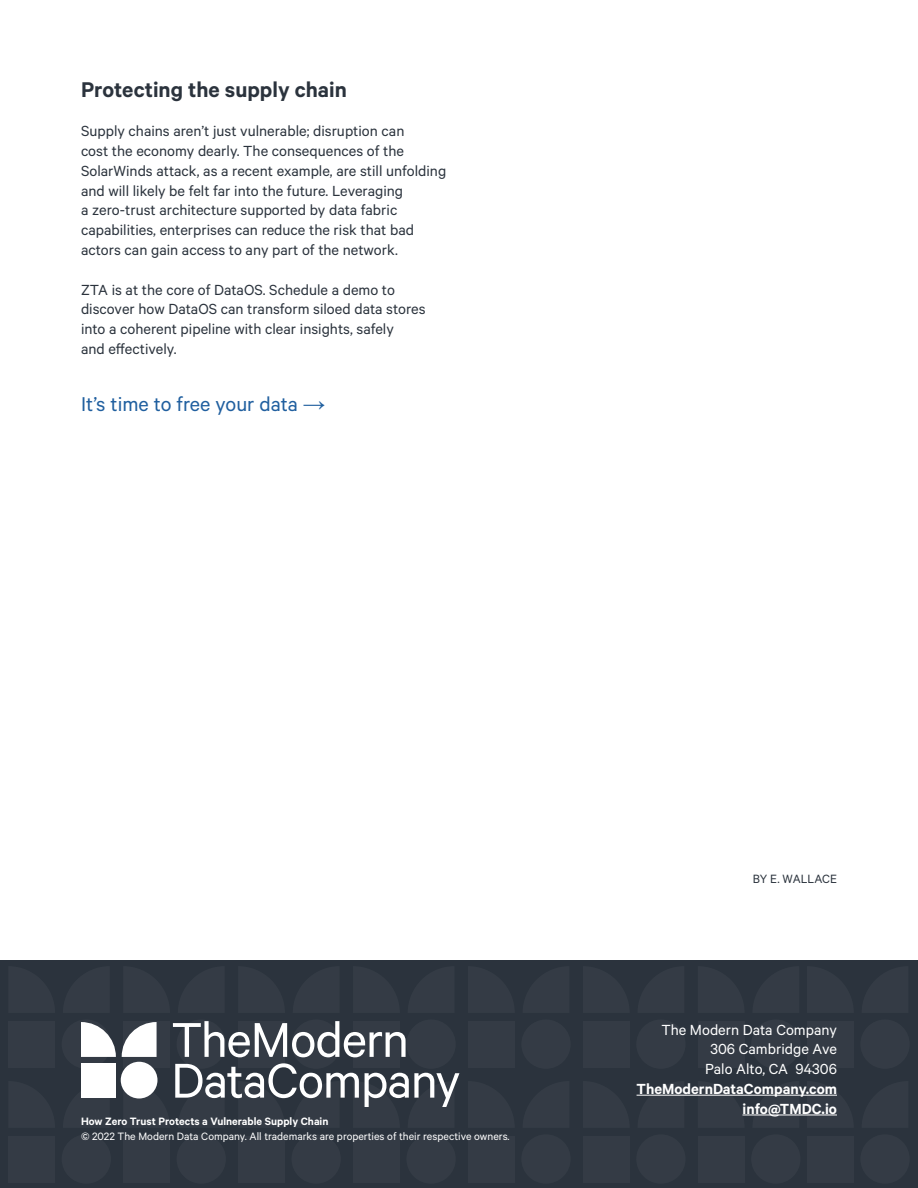
<style>
.page{position:relative;width:918px;height:1188px;background:#fff}
.page>*{position:absolute;margin:0;border:0;box-sizing:border-box;transform-origin:0 0}
.t1{font:600 24px "Calibre";color:#2b333d}
.t2{font:22.5px "Calibre";color:#205f9f}
.t3{font:16.5px/19.8px "Calibre";color:#2b333d}
.t4{font:16.5px/19.8px "Calibre";color:#fff;text-align:right}
.t5{font:600 16.5px/19.8px "Calibre";color:#fff;text-align:right}
.t6{font:13.5px "Calibre";color:#2b333d}
.t7{font:12px "Calibre";color:#fff}
.t8{font:600 12px "Calibre";color:#fff}
.s1{font-family:"Arial"}
</style>
<div class="page">
<div style="left:0;top:960px;width:918px;height:228px;background:#2b333d"></div>
<div style="left:62px;top:1019px;width:49px;height:50px;background:#343b45;border-radius:50%"></div>
<div style="left:8px;top:1021px;width:47px;height:47px;background:#343b45"></div>
<div style="left:177px;top:1019px;width:49px;height:50px;background:#343b45;border-radius:50%"></div>
<div style="left:123px;top:1021px;width:47px;height:47px;background:#343b45"></div>
<div style="left:291px;top:1019px;width:50px;height:50px;background:#343b45;border-radius:50%"></div>
<div style="left:238px;top:1021px;width:47px;height:47px;background:#343b45"></div>
<div style="left:406px;top:1019px;width:50px;height:50px;background:#343b45;border-radius:50%"></div>
<div style="left:353px;top:1021px;width:47px;height:47px;background:#343b45"></div>
<div style="left:521px;top:1019px;width:50px;height:50px;background:#343b45;border-radius:50%"></div>
<div style="left:468px;top:1021px;width:47px;height:47px;background:#343b45"></div>
<div style="left:636px;top:1019px;width:50px;height:50px;background:#343b45;border-radius:50%"></div>
<div style="left:583px;top:1021px;width:47px;height:47px;background:#343b45"></div>
<div style="left:751px;top:1019px;width:50px;height:50px;background:#343b45;border-radius:50%"></div>
<div style="left:698px;top:1021px;width:47px;height:47px;background:#343b45"></div>
<div style="left:860px;top:1019px;width:50px;height:50px;background:#343b45;border-radius:50%"></div>
<div style="left:807px;top:1021px;width:47px;height:47px;background:#343b45"></div>
<div style="left:62px;top:1134px;width:49px;height:50px;background:#343b45;border-radius:50%"></div>
<div style="left:8px;top:1136px;width:47px;height:46px;background:#343b45"></div>
<div style="left:177px;top:1134px;width:49px;height:50px;background:#343b45;border-radius:50%"></div>
<div style="left:123px;top:1136px;width:47px;height:46px;background:#343b45"></div>
<div style="left:291px;top:1134px;width:50px;height:50px;background:#343b45;border-radius:50%"></div>
<div style="left:238px;top:1136px;width:47px;height:46px;background:#343b45"></div>
<div style="left:406px;top:1134px;width:50px;height:50px;background:#343b45;border-radius:50%"></div>
<div style="left:353px;top:1136px;width:47px;height:46px;background:#343b45"></div>
<div style="left:521px;top:1134px;width:50px;height:50px;background:#343b45;border-radius:50%"></div>
<div style="left:468px;top:1136px;width:47px;height:46px;background:#343b45"></div>
<svg style="left:637px;top:1094px;width:47px;height:1px"></svg>
<div style="left:636px;top:1134px;width:50px;height:50px;background:#343b45;border-radius:50%"></div>
<div style="left:583px;top:1136px;width:47px;height:46px;background:#343b45"></div>
<svg style="left:752px;top:1094px;width:47px;height:21px"></svg>
<svg style="left:698px;top:1094px;width:47px;height:22px"></svg>
<div style="left:751px;top:1134px;width:50px;height:50px;background:#343b45;border-radius:50%"></div>
<div style="left:698px;top:1136px;width:47px;height:46px;background:#343b45"></div>
<svg style="left:807px;top:1094px;width:30px;height:21px"></svg>
<div style="left:860px;top:1134px;width:50px;height:50px;background:#343b45;border-radius:50%"></div>
<div style="left:807px;top:1136px;width:47px;height:46px;background:#343b45"></div>
<hr style="left:637px;top:1095px;width:200px;height:1px;background:#fff">
<hr style="left:743px;top:1115px;width:94px;height:1px;background:#fff">
<svg style="left:173px;top:1021px;width:233px;height:36px"></svg>
<svg style="left:123px;top:1063px;width:336px;height:44px"></svg>
<svg style="left:122px;top:1022px;width:35px;height:35px"></svg>
<svg style="left:81px;top:1022px;width:35px;height:35px"></svg>
<div style="left:121px;top:1062px;width:36px;height:37px;background:#fff;border-radius:18px"></div>
<div style="left:81px;top:1063px;width:35px;height:35px;background:#fff"></div>
<h1 class="t1" style="left:81px;top:75px;width:267px">Protecting the supply chain</h1>
<p class="t3" style="left:81px;top:121px;width:367px">Supply chains aren’t just vulnerable; disruption can<br>cost the economy dearly. The consequences of the SolarWinds attack, as a recent example, are still unfolding and will likely be felt far into the future. Leveraging<br>a zero-trust architecture supported by data fabric capabilities, enterprises can reduce the risk that bad actors can gain access to any part of the network.</p>
<p class="t3" style="left:81px;top:279px;width:346px">ZTA is at the core of DataOS. Schedule a demo to discover how DataOS can transform siloed data stores into a coherent pipeline with clear insights, safely<br>and effectively.</p>
<h2 class="t2" style="left:81px;top:391px;width:246px">It’s time to free your data <span class="s1">→</span></h2>
<p class="t8" style="left:81px;top:1114px;width:249px">How Zero Trust Protects a Vulnerable Supply Chain</p>
<p class="t7" style="left:81px;top:1129px;width:430px">© 2022 The Modern Data Company. All trademarks are properties of their respective owners.</p>
<p class="t6" style="left:753px;top:871px;width:86px">BY E. WALLACE</p>
<p class="t4" style="left:661px;top:1019px;width:177px">The Modern Data Company<br>306 Cambridge Ave<br>Palo Alto, CA 94306</p>
<p class="t5" style="left:637px;top:1079px;width:202px">TheModernDataCompany.com info@TMDC.io</p>
</div>
